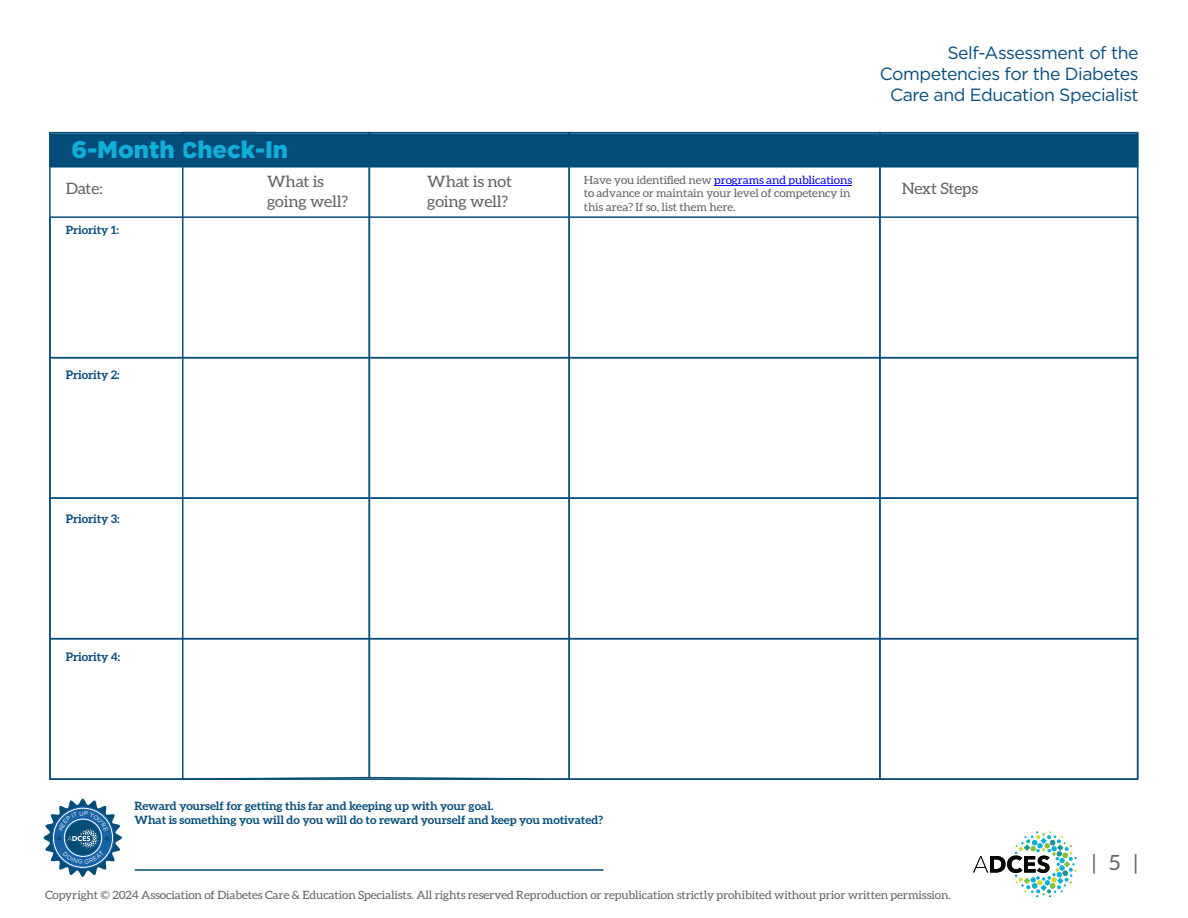
<style>
.page{position:relative;width:1188px;height:918px;background:#fff}
.page>*{position:absolute;margin:0;border:0;box-sizing:border-box;transform-origin:0 0}
.t1{font:900 24px "Gotham";color:#10afd8}
.t2{font:21px "Aleo";color:#606160;scale:1.05 1}
.t3{font:17.7px/21.1px "Gotham";letter-spacing:-.025em;color:#054d79;text-align:right}
.t4{font:15.6px/19.8px "Aleo";letter-spacing:-.01em;color:#606160;scale:1.05 1}
.t5{font:700 11.85px "Aleo";letter-spacing:-.01em;color:#054d79}
.t6{font:11.4px "Aleo";letter-spacing:-.01em;color:#606160;scale:1.05 1}
.t7{font:700 11.4px/14.4px "Aleo";letter-spacing:-.01em;color:#054d79;scale:1.05 1}
.t8{font:11.25px/13.5px "Aleo";letter-spacing:-.01em;color:#606160;scale:1.05 1}
.s1{font-family:"Work Sans";font-weight:800}
.s2{color:#00f}
</style>
<div class="page">
<svg style="left:973px;top:831px;width:103px;height:66px"></svg>
<div style="left:49px;top:133px;width:1089px;height:35px;background:#054d79;border:2px solid #054d79"></div>
<svg style="left:181px;top:131px;width:187px;height:646px"></svg>
<svg style="left:368px;top:131px;width:203px;height:646px"></svg>
<div style="left:49px;top:216px;width:1089px;height:142px;border:2px solid #054d79"></div>
<div style="left:49px;top:357px;width:1089px;height:142px;border:2px solid #054d79"></div>
<div style="left:49px;top:497px;width:1089px;height:142px;border:2px solid #054d79"></div>
<div style="left:49px;top:638px;width:1089px;height:142px;border:2px solid #054d79"></div>
<hr style="left:135px;top:869px;width:468px;height:2px;background:#054d79">
<hr style="left:714px;top:185px;width:138px;height:1px;background:#00f">
<svg style="left:44px;top:799px;width:78px;height:78px"></svg>
<h1 class="t1" style="left:72px;top:133px;width:218px">6-Month <span class="s1">C</span>heck-In</h1>
<h3 class="t3" style="left:880px;top:42px;width:260px">Self-Assessment of the<br>Competencies for the Diabetes<br>Care and Education Specialist</h3>
<p class="t8" style="left:584px;top:173px;width:257px">Have you identified new <span class="s2">programs and publications </span>to advance or maintain your level of competency in this area? If so, list them here.</p>
<h3 class="t4" style="left:66px;top:179px;width:37px">Date:</h3>
<h3 class="t4" style="left:267px;top:173px;width:79px">What is going well?</h3>
<h3 class="t4" style="left:427px;top:173px;width:82px">What is not going well?</h3>
<h3 class="t4" style="left:902px;top:179px;width:74px">Next Steps</h3>
<p class="t7" style="left:66px;top:223px;width:52px">Priority 1:</p>
<p class="t5" style="left:66px;top:367px;width:55px">Priority 2:</p>
<p class="t5" style="left:66px;top:512px;width:55px">Priority 3:</p>
<p class="t5" style="left:66px;top:649px;width:56px">Priority 4:</p>
<p class="t7" style="left:135px;top:799px;width:448px">Reward yourself for getting this far and keeping up with your goal.<br>What is something you will do you will do to reward yourself and keep you motivated?</p>
<p class="t6" style="left:45px;top:889px;width:864px">Copyright © 2024 Association of Diabetes Care &amp; Education Specialists. All rights reserved Reproduction or republication strictly prohibited without prior written permission.</p>
<h2 class="t2" style="left:1092px;top:850px;width:45px">| 5 |</h2>
</div>
